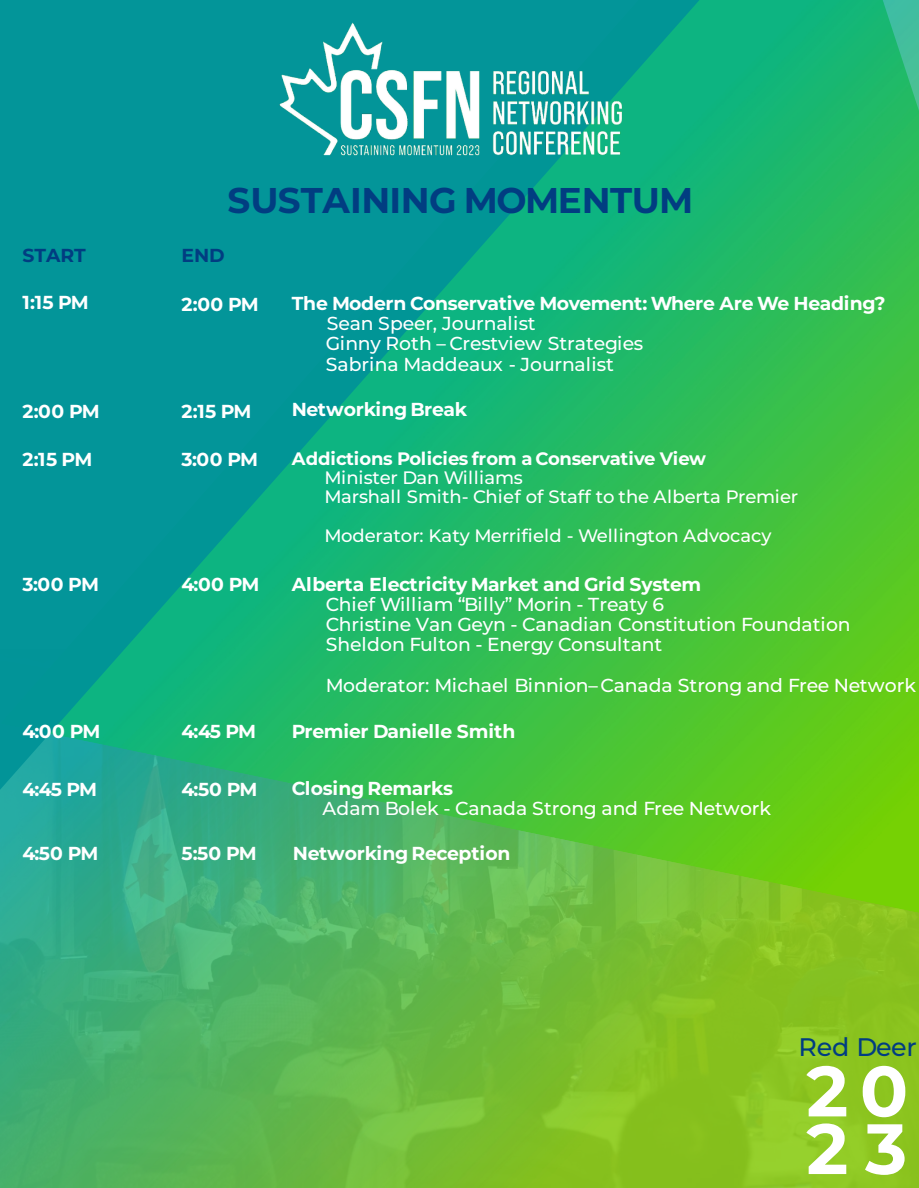
<style>
.page{position:relative;width:919px;height:1188px;background:#fff}
.page>*{position:absolute;margin:0;border:0;box-sizing:border-box;transform-origin:0 0}
.t1{font:700 71.1px/57.6px "Montserrat";color:#fff}
.t2{font:700 35.7px "Montserrat";letter-spacing:-.015em;color:#013d81}
.t3{font:500 25.35px "Montserrat";letter-spacing:-.015em;color:#013d81}
.t4{font:500 18.75px/20.2px "Montserrat";letter-spacing:-.005em;color:#fff}
.t5{font:700 18.75px "Montserrat";letter-spacing:-.02em;color:#fff}
.t6{font:700 18.75px "Montserrat";letter-spacing:-.005em;color:#013d81}
.t7{font:500 18px/19.2px "Montserrat";color:#fff}
.t8{font:700 18px "Montserrat";letter-spacing:-.015em;color:#fff}
</style>
<div class="page">
<img style="left:0;top:0;width:918px;height:1188px">
<img style="left:226px;top:0;width:466px;height:199px">
<h2 class="t2" style="left:227px;top:179px;width:467px">SUSTAINING MOMENTUM</h2>
<p class="t6" style="left:23px;top:244px;width:65px">START</p>
<p class="t6" style="left:181px;top:244px;width:44px">END</p>
<p class="t5" style="left:23px;top:291px;width:68px">1:15 PM</p>
<p class="t5" style="left:181px;top:293px;width:79px">2:00 PM</p>
<p class="t5" style="left:292px;top:292px;width:595px">The Modern Conservative Movement: Where Are We Heading?</p>
<p class="t4" style="left:326px;top:313px;width:319px">Sean Speer, Journalist<br>Ginny Roth – Crestview Strategies<br>Sabrina Maddeaux - Journalist</p>
<p class="t5" style="left:23px;top:400px;width:79px">2:00 PM</p>
<p class="t5" style="left:181px;top:400px;width:71px">2:15 PM</p>
<p class="t5" style="left:292px;top:398px;width:177px">Networking Break</p>
<p class="t5" style="left:23px;top:448px;width:71px">2:15 PM</p>
<p class="t5" style="left:181px;top:448px;width:78px">3:00 PM</p>
<p class="t8" style="left:292px;top:448px;width:416px">Addictions Policies from a Conservative View</p>
<p class="t7" style="left:324px;top:468px;width:475px">Minister Dan Williams<br>Marshall Smith- Chief of Staff to the Alberta Premier</p>
<p class="t7" style="left:324px;top:526px;width:448px">Moderator: Katy Merrifield - Wellington Advocacy</p>
<p class="t5" style="left:23px;top:572px;width:78px">3:00 PM</p>
<p class="t5" style="left:181px;top:572px;width:79px">4:00 PM</p>
<p class="t5" style="left:292px;top:572px;width:411px">Alberta Electricity Market and Grid System</p>
<p class="t4" style="left:326px;top:594px;width:526px">Chief William “Billy” Morin - Treaty 6<br>Christine Van Geyn - Canadian Constitution Foundation<br>Sheldon Fulton - Energy Consultant</p>
<p class="t4" style="left:326px;top:675px;width:591px">Moderator: Michael Binnion–Canada Strong and Free Network</p>
<p class="t5" style="left:23px;top:720px;width:79px">4:00 PM</p>
<p class="t5" style="left:181px;top:720px;width:76px">4:45 PM</p>
<p class="t5" style="left:292px;top:720px;width:225px">Premier Danielle Smith</p>
<p class="t5" style="left:23px;top:778px;width:76px">4:45 PM</p>
<p class="t5" style="left:181px;top:778px;width:77px">4:50 PM</p>
<p class="t5" style="left:292px;top:777px;width:163px">Closing Remarks</p>
<p class="t4" style="left:322px;top:798px;width:450px">Adam Bolek - Canada Strong and Free Network</p>
<p class="t5" style="left:23px;top:842px;width:77px">4:50 PM</p>
<p class="t5" style="left:181px;top:842px;width:77px">5:50 PM</p>
<p class="t5" style="left:293px;top:842px;width:219px">Networking Reception</p>
<h3 class="t3" style="left:798px;top:1031px;width:120px">Red Deer</h3>
<h1 class="t1" style="left:806px;top:1062px;width:103px">20<br>23</h1>
</div>
